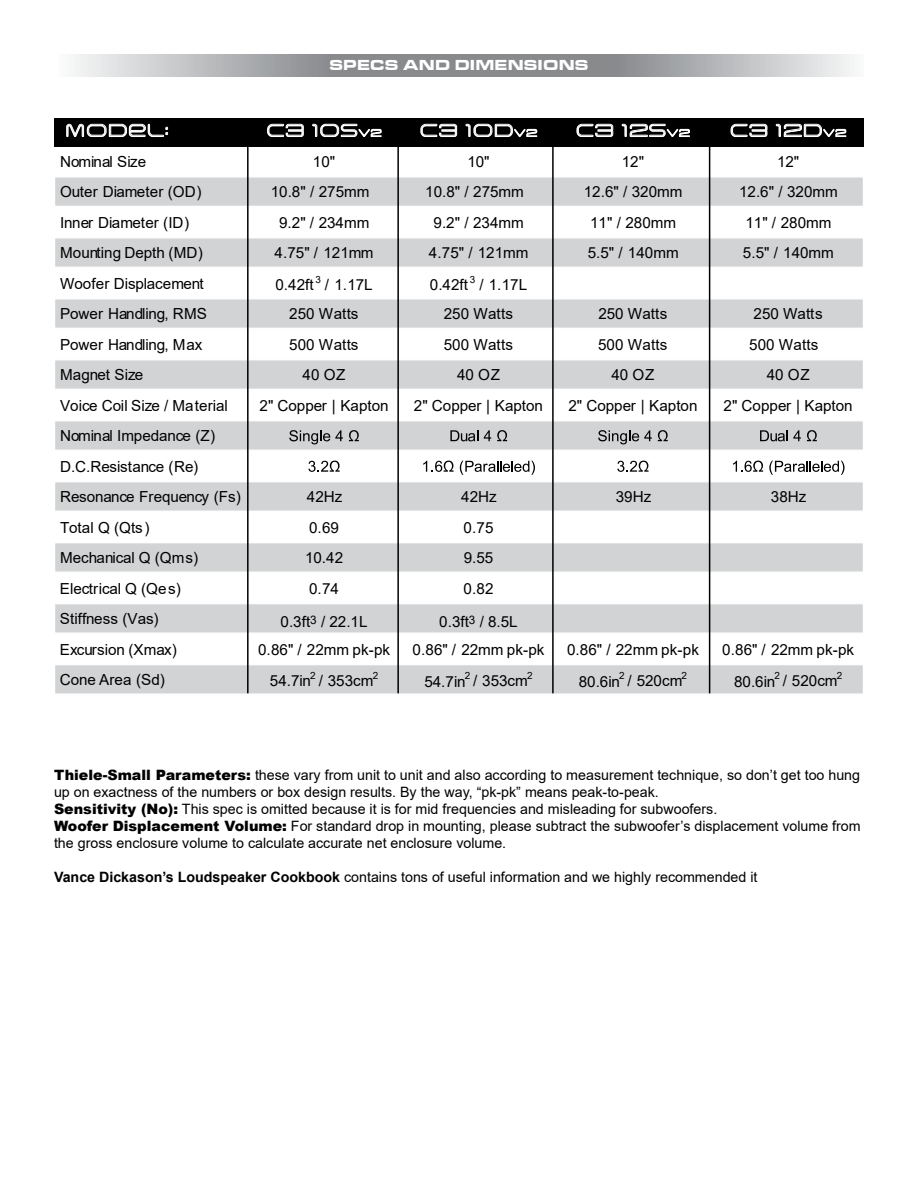
<style>
.page{position:relative;width:918px;height:1188px;background:#fff}
.page>*{position:absolute;margin:0;border:0;box-sizing:border-box;transform-origin:0 0}
.t1{font:300 17.7px "Arkitech Round";color:#fff}
.t2{font:15.3px/30.5px "Arial";color:#000101}
.t3{font:15px "Microgramma D Bold Exte";letter-spacing:.055em;color:#fff}
.t4{font:14.25px/17.1px "Arial";color:#000}
.t5{font:9.9px "Arial";color:#000101}
.s1{font-size:10.35px}
.s2{font-weight:900}
.s3{font-weight:700}
</style>
<div class="page">
<svg style="left:74px;top:54px;width:781px;height:23px;background:#a9abad"></svg>
<div style="left:54px;top:176px;width:810px;height:31px;background:#d1d3d4;border:1px solid #fff"></div>
<div style="left:54px;top:237px;width:810px;height:31px;background:#d1d3d4;border:1px solid #fff"></div>
<div style="left:54px;top:298px;width:810px;height:31px;background:#d1d3d4;border:1px solid #fff"></div>
<div style="left:54px;top:359px;width:810px;height:31px;background:#d1d3d4;border:1px solid #fff"></div>
<div style="left:54px;top:420px;width:810px;height:31px;background:#d1d3d4;border:1px solid #fff"></div>
<div style="left:54px;top:481px;width:810px;height:31px;background:#d1d3d4;border:1px solid #fff"></div>
<div style="left:54px;top:542px;width:810px;height:31px;background:#d1d3d4;border:1px solid #fff"></div>
<div style="left:54px;top:603px;width:810px;height:31px;background:#d1d3d4;border:1px solid #fff"></div>
<div style="left:54px;top:664px;width:810px;height:31px;background:#d1d3d4;border:1px solid #fff"></div>
<div style="left:55px;top:118px;width:809px;height:28px;background:#000"></div>
<svg style="left:66px;top:123px;width:103px;height:14px"></svg>
<svg style="left:267px;top:123px;width:37px;height:14px"></svg>
<svg style="left:312px;top:123px;width:70px;height:14px"></svg>
<svg style="left:289px;top:430px;width:54px;height:14px"></svg>
<svg style="left:349px;top:430px;width:10px;height:11px"></svg>
<svg style="left:308px;top:461px;width:32px;height:11px"></svg>
<svg style="left:420px;top:123px;width:38px;height:14px"></svg>
<svg style="left:465px;top:123px;width:73px;height:14px"></svg>
<svg style="left:450px;top:430px;width:28px;height:11px"></svg>
<svg style="left:484px;top:430px;width:7px;height:11px"></svg>
<svg style="left:497px;top:430px;width:10px;height:11px"></svg>
<svg style="left:423px;top:461px;width:31px;height:11px"></svg>
<svg style="left:460px;top:461px;width:75px;height:14px"></svg>
<svg style="left:576px;top:123px;width:38px;height:14px"></svg>
<svg style="left:621px;top:123px;width:69px;height:14px"></svg>
<svg style="left:598px;top:430px;width:54px;height:14px"></svg>
<svg style="left:658px;top:430px;width:10px;height:11px"></svg>
<svg style="left:617px;top:461px;width:32px;height:11px"></svg>
<svg style="left:730px;top:123px;width:38px;height:14px"></svg>
<svg style="left:775px;top:123px;width:72px;height:14px"></svg>
<svg style="left:760px;top:430px;width:41px;height:11px"></svg>
<svg style="left:807px;top:430px;width:10px;height:11px"></svg>
<svg style="left:733px;top:461px;width:30px;height:11px"></svg>
<svg style="left:769px;top:461px;width:76px;height:14px"></svg>
<hr style="left:247px;top:147px;width:2px;height:546px;background:#000">
<hr style="left:397px;top:147px;width:2px;height:546px;background:#000">
<hr style="left:552px;top:147px;width:2px;height:546px;background:#000">
<hr style="left:709px;top:147px;width:1px;height:546px;background:#000">
<p class="t3" style="left:330px;top:55px;width:260px">SPECS AND DIMENSIONS</p>
<p class="t1" style="left:65px;top:118px;width:106px">MODEL:</p>
<p class="t2" style="left:60px;top:146px;width:182px">Nominal Size<br>Outer Diameter (OD)<br>Inner Diameter (ID)<br>Mounting Depth (MD)<br>Woofer Displacement<br>Power Handling, RMS<br>Power Handling, Max<br>Magnet Size<br>Voice Coil Size / Material<br>Nominal Impedance (Z)<br>D.C.Resistance (Re)<br>Resonance Frequency (Fs)<br>Total Q (Qts)<br>Mechanical Q (Qms)<br>Electrical Q (Qes)<br>Stiffness (Vas)<br>Excursion (Xmax)<br>Cone Area (Sd)</p>
<p class="t1" style="left:266px;top:118px;width:117px">C3 10S<span class="s1">V2</span></p>
<p class="t2" style="left:271px;top:146px;width:104px;text-align:center">10"<br>10.8" / 275mm<br>9.2" / 234mm<br>4.75" / 121mm</p>
<p class="t2" style="left:276px;top:270px;width:40px">0.42ft</p>
<p class="t5" style="left:315px;top:272px;width:7px">3</p>
<p class="t2" style="left:289px;top:270px;width:85px;line-height:29px;text-indent:36px">/ 1.17L<br>250 Watts</p>
<p class="t2" style="left:260px;top:329px;width:131px;text-align:center">500 Watts<br>40 OZ<br>2" Copper | Kapton</p>
<p class="t2" style="left:305px;top:481px;width:40px">42Hz<br>0.69<br>10.42<br>0.74</p>
<p class="t2" style="left:281px;top:606px;width:88px">0.3ft<sup>3</sup> / 22.1L</p>
<p class="t2" style="left:258px;top:634px;width:133px">0.86" / 22mm pk-pk</p>
<p class="t5" style="left:310px;top:669px;width:7px">2</p>
<p class="t2" style="left:319px;top:666px;width:56px">/ 353cm</p>
<p class="t5" style="left:373px;top:669px;width:7px">2</p>
<p class="t2" style="left:270px;top:666px;width:43px">54.7in</p>
<p class="t1" style="left:420px;top:118px;width:119px">C3 10D<span class="s1">V2</span></p>
<p class="t2" style="left:425px;top:146px;width:105px;text-align:center">10"<br>10.8" / 275mm<br>9.2" / 234mm<br>4.75" / 121mm</p>
<p class="t2" style="left:430px;top:270px;width:40px">0.42ft</p>
<p class="t5" style="left:470px;top:272px;width:7px">3</p>
<p class="t2" style="left:444px;top:270px;width:85px;line-height:29px;text-indent:36px">/ 1.17L<br>250 Watts</p>
<p class="t2" style="left:414px;top:329px;width:131px;text-align:center">500 Watts<br>40 OZ<br>2" Copper | Kapton</p>
<p class="t1" style="left:576px;top:118px;width:116px">C3 12S<span class="s1">V2</span></p>
<p class="t2" style="left:584px;top:146px;width:100px;text-align:center">12"<br>12.6" / 320mm<br>11" / 280mm<br>5.5" / 140mm</p>
<p class="t2" style="left:568px;top:299px;width:131px;text-align:center">250 Watts<br>500 Watts<br>40 OZ<br>2" Copper | Kapton</p>
<p class="t2" style="left:461px;top:481px;width:37px">42Hz<br>0.75<br>9.55<br>0.82</p>
<p class="t2" style="left:616px;top:481px;width:37px">39Hz</p>
<p class="t2" style="left:439px;top:606px;width:80px">0.3ft<sup>3</sup> / 8.5L</p>
<p class="t2" style="left:424px;top:633px;width:122px;line-height:32px;text-indent:-12px">0.86" / 22mm pk-pk<br>54.7in</p>
<p class="t5" style="left:465px;top:669px;width:7px">2</p>
<p class="t2" style="left:473px;top:666px;width:56px">/ 353cm</p>
<p class="t5" style="left:527px;top:669px;width:7px">2</p>
<p class="t2" style="left:579px;top:633px;width:122px;line-height:32px;text-indent:-12px">0.86" / 22mm pk-pk<br>80.6in</p>
<p class="t5" style="left:619px;top:669px;width:7px">2</p>
<p class="t2" style="left:628px;top:666px;width:56px">/ 520cm</p>
<p class="t5" style="left:682px;top:669px;width:7px">2</p>
<p class="t1" style="left:730px;top:118px;width:118px">C3 12D<span class="s1">V2</span></p>
<p class="t2" style="left:739px;top:146px;width:100px;text-align:center">12"<br>12.6" / 320mm<br>11" / 280mm<br>5.5" / 140mm</p>
<p class="t2" style="left:724px;top:299px;width:131px;text-align:center">250 Watts<br>500 Watts<br>40 OZ<br>2" Copper | Kapton</p>
<p class="t2" style="left:771px;top:481px;width:37px">38Hz</p>
<p class="t2" style="left:734px;top:633px;width:122px;line-height:32px;text-indent:-12px">0.86" / 22mm pk-pk<br>80.6in</p>
<p class="t5" style="left:774px;top:669px;width:7px">2</p>
<p class="t2" style="left:783px;top:666px;width:56px">/ 520cm</p>
<p class="t5" style="left:837px;top:669px;width:7px">2</p>
<p class="t4" style="left:54px;top:766px;width:808px"><span class="s2">Thiele-Small Parameters:</span> these vary from unit to unit and also according to measurement technique, so don’t get too hung up on exactness of the numbers or box design results. By the way, “pk-pk” means peak-to-peak.<br><span class="s2">Sensitivity (No):</span> This spec is omitted because it is for mid frequencies and misleading for subwoofers.<br><span class="s2">Woofer Displacement Volume:</span> For standard drop in mounting, please subtract the subwoofer’s displacement volume from the gross enclosure volume to calculate accurate net enclosure volume.</p>
<p class="t4" style="left:54px;top:869px;width:705px"><span class="s3">Vance Dickason’s Loudspeaker Cookbook</span> contains tons of useful information and we highly recommended it</p>
</div>
